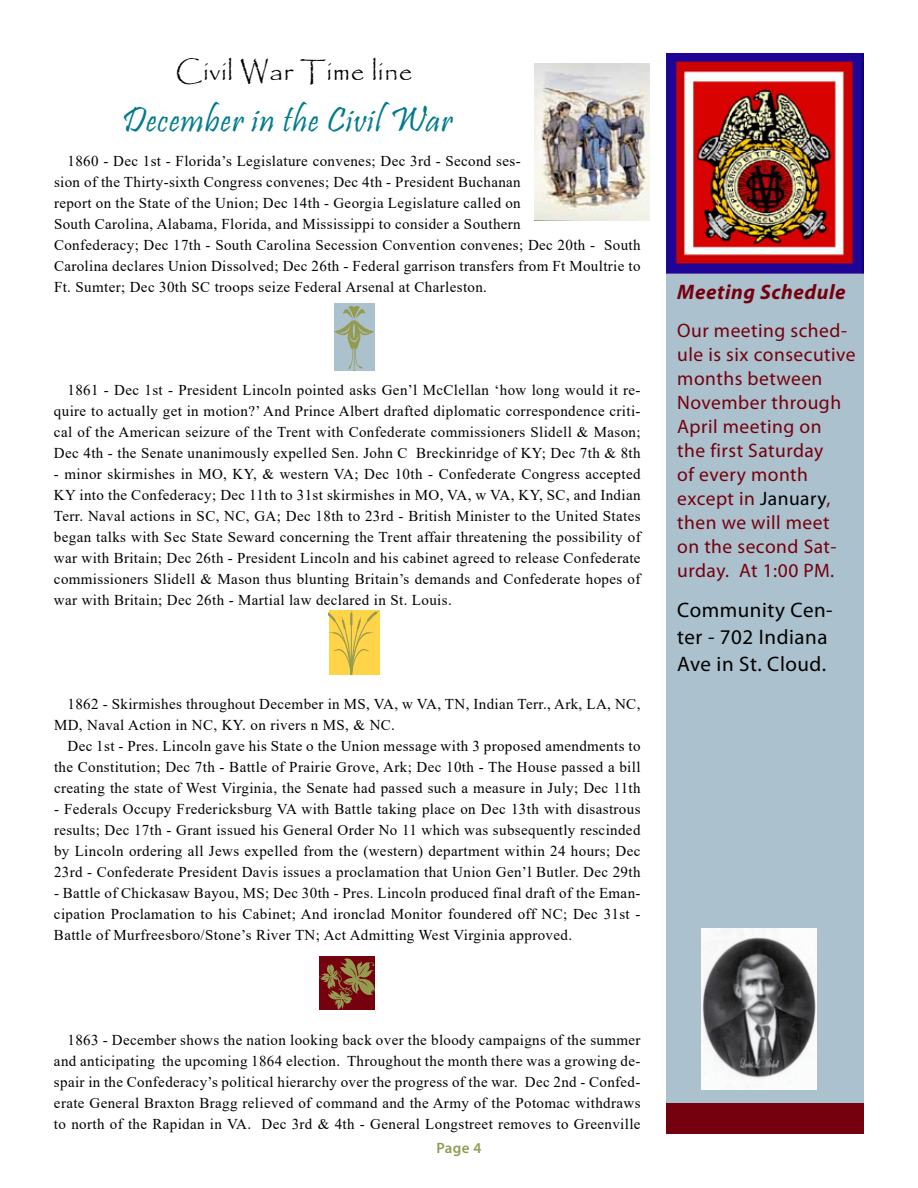
<style>
.page{position:relative;width:918px;height:1188px;background:#fff}
.page>*{position:absolute;margin:0;border:0;box-sizing:border-box;transform-origin:0 0}
.t1{font:36px "Pristina";letter-spacing:.025em;color:#007a8a}
.t2{font:27px "Papyrus";letter-spacing:.025em;color:#000}
.t3{font:21px/27px "Myriad Pro";letter-spacing:.025em;color:#000}
.t4{font:italic 700 21px "Myriad Pro";letter-spacing:.025em;color:#75000e}
.t5{font:19.5px/24px "Myriad Pro";letter-spacing:.025em;color:#75000e}
.t6{font:15px/21px "Times New Roman";letter-spacing:.025em;color:#000;text-align:justify}
.t7{font:600 15px "Myriad Pro";color:#949b51}
.s1{color:#000}
</style>
<div class="page">
<div style="left:666px;top:54px;width:198px;height:1080px;background:#abc1cd"></div>
<div style="left:666px;top:1103px;width:198px;height:31px;background:#75000e"></div>
<img style="left:666px;top:54px;width:198px;height:219px">
<img style="left:701px;top:928px;width:116px;height:162px">
<svg style="left:334px;top:303px;width:40px;height:68px;background:#a6b8b2"></svg>
<svg style="left:329px;top:611px;width:50px;height:64px;background:#efcb49"></svg>
<img style="left:534px;top:63px;width:115px;height:157px">
<svg style="left:319px;top:956px;width:56px;height:53px;background:#803826"></svg>
<h2 class="t2" style="left:175px;top:55px;width:239px">Civil War Time line</h2>
<h1 class="t1" style="left:122px;top:100px;width:332px">December in the Civil War</h1>
<p class="t6" style="left:54px;top:150px;width:588px;text-align:left;text-indent:13px">1860 - Dec 1st - Florida’s Legislature convenes; Dec 3rd - Second ses-<br>sion of the Thirty-sixth Congress convenes; Dec 4th - President Buchanan<br>report on the State of the Union; Dec 14th - Georgia Legislature called on<br>South Carolina, Alabama, Florida, and Mississippi to consider a Southern<br>Confederacy; Dec 17th - South Carolina Secession Convention convenes; Dec 20th - South Carolina declares Union Dissolved; Dec 26th - Federal garrison transfers from Ft Moultrie to Ft. Sumter; Dec 30th SC troops seize Federal Arsenal at Charleston.</p>
<p class="t6" style="left:54px;top:379px;width:588px;text-indent:14px">1861 - Dec 1st - President Lincoln pointed asks Gen’l McClellan ‘how long would it re&shy;quire to actually get in motion?’ And Prince Albert drafted diplomatic correspondence criti&shy;cal of the American seizure of the Trent with Confederate commissioners Slidell &amp; Mason; Dec 4th - the Senate unanimously expelled Sen. John C Breckinridge of KY; Dec 7th &amp; 8th</p>
<p class="t6" style="left:54px;top:463px;width:588px">- minor skirmishes in MO, KY, &amp; western VA; Dec 10th - Confederate Congress accepted KY into the Confederacy; Dec 11th to 31st skirmishes in MO, VA, w VA, KY, SC, and Indian Terr. Naval actions in SC, NC, GA; Dec 18th to 23rd - British Minister to the United States began talks with Sec State Seward concerning the Trent affair threatening the possibility of war with Britain; Dec 26th - President Lincoln and his cabinet agreed to release Confederate commissioners Slidell &amp; Mason thus blunting Britain’s demands and Confederate hopes of war with Britain; Dec 26th - Martial law declared in St. Louis.</p>
<p class="t6" style="left:54px;top:693px;width:588px;text-indent:14px">1862 - Skirmishes throughout December in MS, VA, w VA, TN, Indian Terr., Ark, LA, NC,<br>MD, Naval Action in NC, KY. on rivers n MS, &amp; NC.</p>
<p class="t6" style="left:54px;top:735px;width:588px;text-indent:14px">Dec 1st - Pres. Lincoln gave his State o the Union message with 3 proposed amendments to the Constitution; Dec 7th - Battle of Prairie Grove, Ark; Dec 10th - The House passed a bill creating the state of West Virginia, the Senate had passed such a measure in July; Dec 11th</p>
<p class="t6" style="left:54px;top:798px;width:588px">- Federals Occupy Fredericksburg VA with Battle taking place on Dec 13th with disastrous results; Dec 17th - Grant issued his General Order No 11 which was subsequently rescinded by Lincoln ordering all Jews expelled from the (western) department within 24 hours; Dec 23rd - Confederate President Davis issues a proclamation that Union Gen’l Butler. Dec 29th</p>
<p class="t6" style="left:54px;top:882px;width:588px">- Battle of Chickasaw Bayou, MS; Dec 30th - Pres. Lincoln produced final draft of the Eman&shy;cipation Proclamation to his Cabinet; And ironclad Monitor foundered off NC; Dec 31st - Battle of Murfreesboro/Stone’s River TN; Act Admitting West Virginia approved.</p>
<h3 class="t4" style="left:677px;top:279px;width:170px">Meeting Schedule</h3>
<h3 class="t5" style="left:677px;top:318px;width:180px">Our meeting sched&shy;ule is six consecutive months between<br>November through<br>April meeting on<br>the first Saturday<br>of every month except in <span class="s1">January</span>, then we will meet on the second Sat&shy;urday. At 1:00 PM.</h3>
<h3 class="t3" style="left:677px;top:596px;width:157px">Community Cen&shy;ter - 702 Indiana<br>Ave in St. Cloud.</h3>
<p class="t6" style="left:54px;top:1029px;width:588px;text-indent:14px">1863 - December shows the nation looking back over the bloody campaigns of the summer and anticipating the upcoming 1864 election. Throughout the month there was a growing de&shy;spair in the Confederacy’s political hierarchy over the progress of the war. Dec 2nd - Confed&shy;erate General Braxton Bragg relieved of command and the Army of the Potomac withdraws to north of the Rapidan in VA. Dec 3rd &amp; 4th - General Longstreet removes to Greenville</p>
<p class="t7" style="left:436px;top:1138px;width:47px">Page 4</p>
</div>
